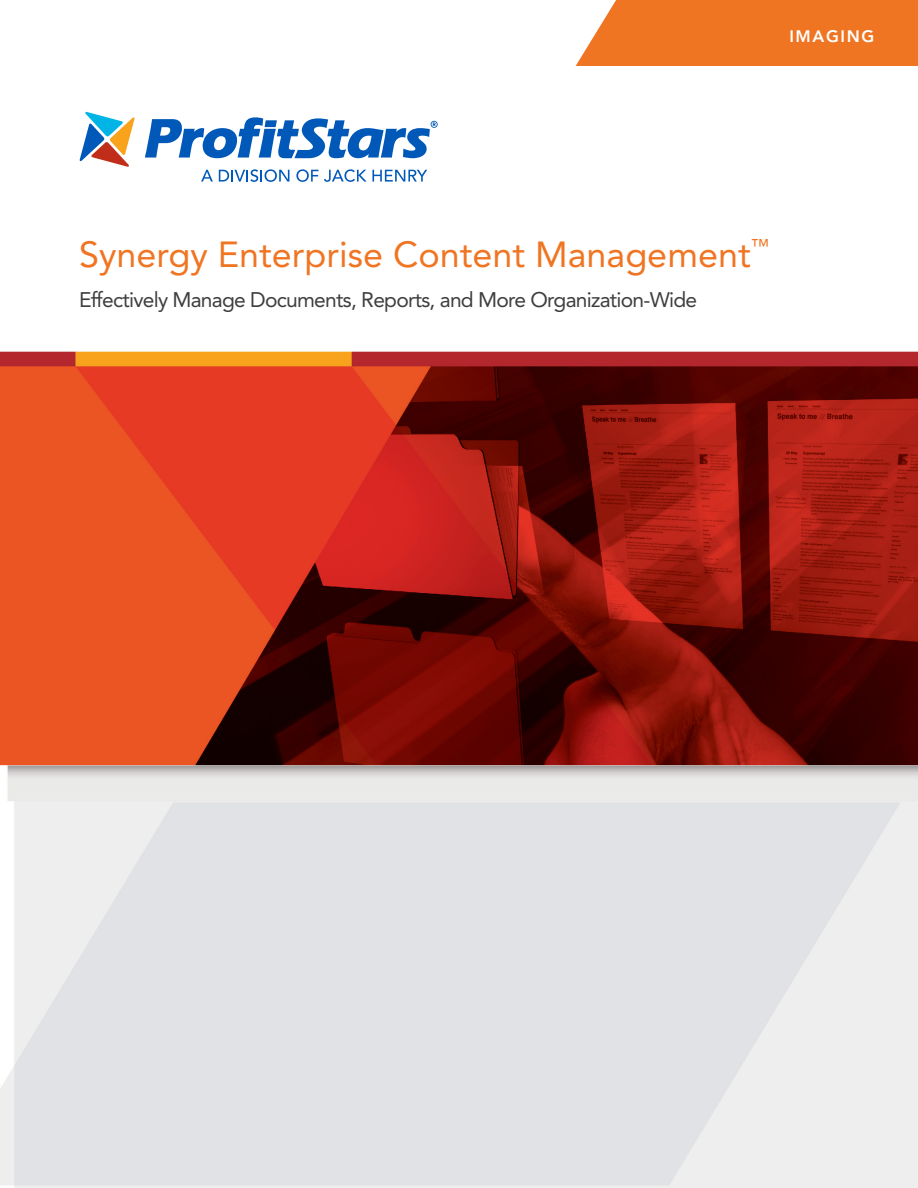
<style>
.page{position:relative;width:918px;height:1188px;background:#fff}
.page>*{position:absolute;margin:0;border:0;box-sizing:border-box;transform-origin:0 0}
.COVER_TITLE{font:36px "Avenir LT Std";color:#f07523}
.Cover_-_Title_2{font:21px "Avenir LT Std";letter-spacing:-.035em;color:#3e3e3f}
.t1{font:800 16.5px "Avenir LT Std";letter-spacing:.1em;color:#fff}
</style>
<div class="page">
<img style="left:0;top:351px;width:918px;height:837px">
<div style="left:576px;top:0;width:342px;height:66px;background:#f07523"></div>
<svg style="left:145px;top:117px;width:293px;height:41px"></svg>
<svg style="left:79px;top:112px;width:56px;height:55px"></svg>
<svg style="left:201px;top:170px;width:12px;height:12px"></svg>
<svg style="left:219px;top:169px;width:70px;height:13px"></svg>
<svg style="left:296px;top:169px;width:131px;height:13px"></svg>
<p class="t1" style="left:789px;top:26px;width:87px">IMAGING</p>
<p class="COVER_TITLE" style="left:79px;top:234px;width:691px">Synergy Enterprise Content Management<sup>™</sup></p>
<p class="Cover_-_Title_2" style="left:79px;top:288px;width:620px">Effectively Manage Documents, Reports, and More Organization-Wide</p>
</div>
